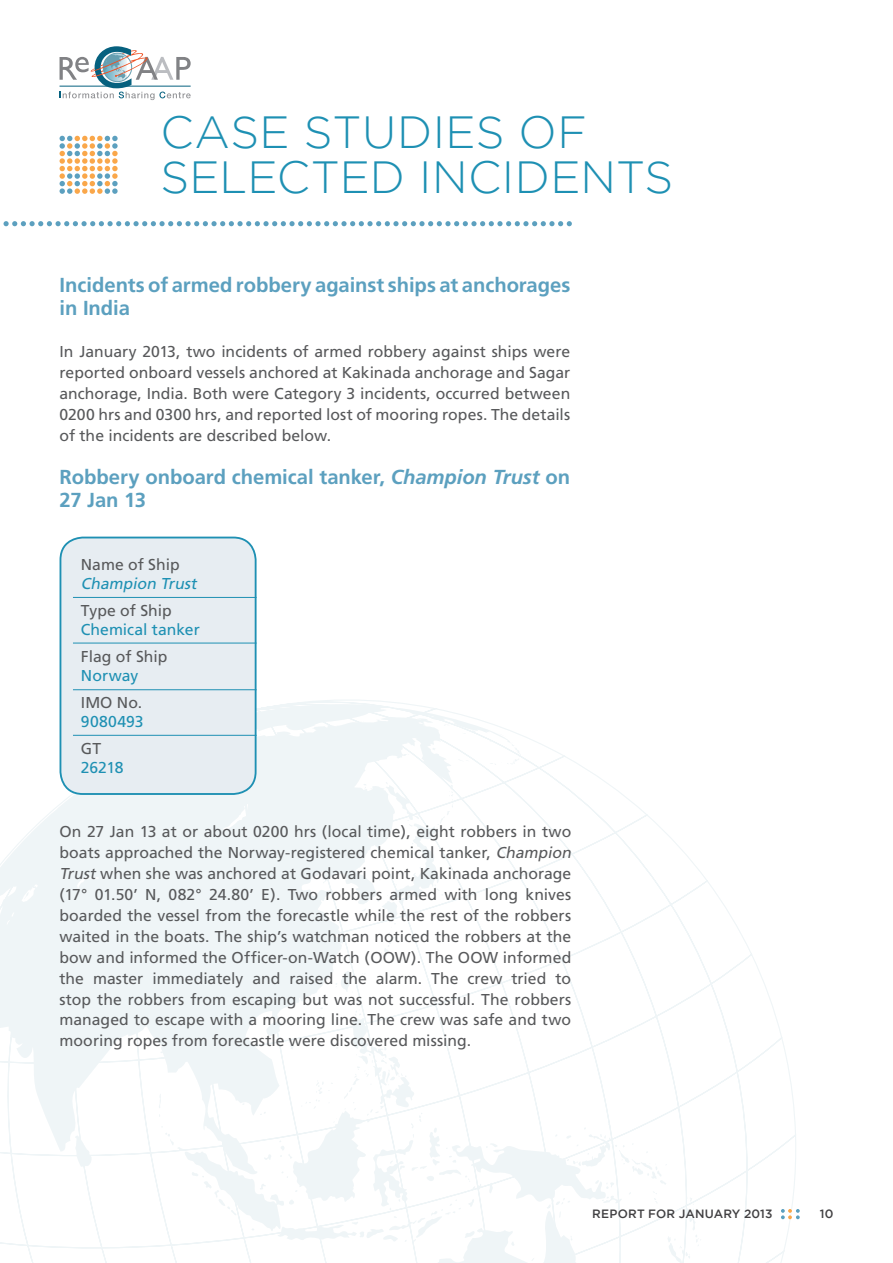
<style>
.page{position:relative;width:893px;height:1263px;background:#fff}
.page>*{position:absolute;margin:0;border:0;box-sizing:border-box;transform-origin:0 0}
.t1{font:300 45px "Gotham";letter-spacing:.01em;color:#1e90b3}
.t2{font:700 20.25px/22.5px "Frutiger";letter-spacing:-.005em;color:#5ca0bf}
.t3{font:15.75px/21px "Frutiger";color:#58595b}
.t4{font:15.75px "Frutiger";color:#1e90b3}
.t5{font:italic 15.75px "Frutiger";color:#1e90b3}
.t6{font:15.75px "Frutiger";letter-spacing:.025em;color:#1e90b3}
.t7{font:500 12px "Gotham";letter-spacing:.015em;color:#414042}
.s1{font-style:italic}
</style>
<div class="page">
<svg style="left:0;top:697px;width:796px;height:566px"></svg>
<svg style="left:781px;top:1209px;width:19px;height:10px"></svg>
<svg style="left:4px;top:221px;width:568px;height:5px"></svg>
<svg style="left:60px;top:46px;width:131px;height:54px"></svg>
<svg style="left:60px;top:136px;width:58px;height:58px"></svg>
<div style="left:60px;top:537px;width:196px;height:257px;background:#e7edf2;border-radius:22px"></div>
<div style="left:60px;top:537px;width:197px;height:258px;border:2px solid #1e90b3;border-radius:22px"></div>
<hr style="left:73px;top:597px;width:184px;height:1px;background:#1e90b3">
<hr style="left:73px;top:643px;width:184px;height:1px;background:#1e90b3">
<hr style="left:73px;top:689px;width:184px;height:1px;background:#1e90b3">
<hr style="left:73px;top:735px;width:184px;height:1px;background:#1e90b3">
<h1 class="t1" style="left:160px;top:108px;width:66px">CASE</h1>
<h1 class="t1" style="left:304px;top:108px;width:152px">STUDIES</h1>
<h1 class="t1" style="left:519px;top:108px;width:33px">OF</h1>
<h1 class="t1" style="left:160px;top:153px;width:60px">SELECTE</h1>
<h1 class="t1" style="left:370px;top:153px;width:88px">D INCI</h1>
<h1 class="t1" style="left:515px;top:153px;width:66px">DENTS</h1>
<p class="t2" style="left:60px;top:274px;width:512px">Incidents of armed robbery against ships at anchorages in India</p>
<p class="t3" style="left:60px;top:341px;width:512px;text-align:justify">In January 2013, two incidents of armed robbery against ships were reported onboard vessels anchored at Kakinada anchorage and Sagar anchorage, India. Both were Category 3 incidents, occurred between 0200 hrs and 0300 hrs, and reported lost of mooring ropes. The details of the incidents are described below.</p>
<p class="t2" style="left:60px;top:466px;width:512px">Robbery onboard chemical tanker, <span class="s1">Champion Trust</span> on<br>27 Jan 13</p>
<p class="t3" style="left:81px;top:554px;width:100px">Name of Ship</p>
<p class="t5" style="left:81px;top:575px;width:121px">Champion Trust</p>
<p class="t3" style="left:81px;top:600px;width:93px">Type of Ship</p>
<p class="t4" style="left:81px;top:620px;width:120px">Chemical tanker</p>
<p class="t3" style="left:81px;top:646px;width:88px">Flag of Ship</p>
<p class="t4" style="left:81px;top:666px;width:59px">Norway</p>
<p class="t3" style="left:81px;top:692px;width:63px">IMO No.</p>
<p class="t6" style="left:81px;top:712px;width:64px">9080493</p>
<p class="t3" style="left:81px;top:738px;width:22px">GT</p>
<p class="t4" style="left:81px;top:758px;width:44px">26218</p>
<p class="t3" style="left:60px;top:821px;width:516px">On 27 Jan 13 at or about 0200 hrs (local time), eight robbers in two boats approached the Norway-registered chemical tanker, <span class="s1">Champion Trust</span> when she was anchored at Godavari point, Kakinada anchorage (17° 01.50’ N, 082° 24.80’ E). Two robbers armed with long knives boarded the vessel from the forecastle while the rest of the robbers waited in the boats. The ship’s watchman noticed the robbers at the bow and informed the Officer-on-Watch (OOW). The OOW informed the master immediately and raised the alarm. The crew tried to stop the robbers from escaping but was not successful. The robbers managed to escape with a mooring line. The crew was safe and two mooring ropes from forecastle were discovered missing.</p>
<p class="t7" style="left:592px;top:1207px;width:182px">REPORT FOR JANUARY 2013</p>
<p class="t7" style="left:820px;top:1207px;width:15px">10</p>
</div>
